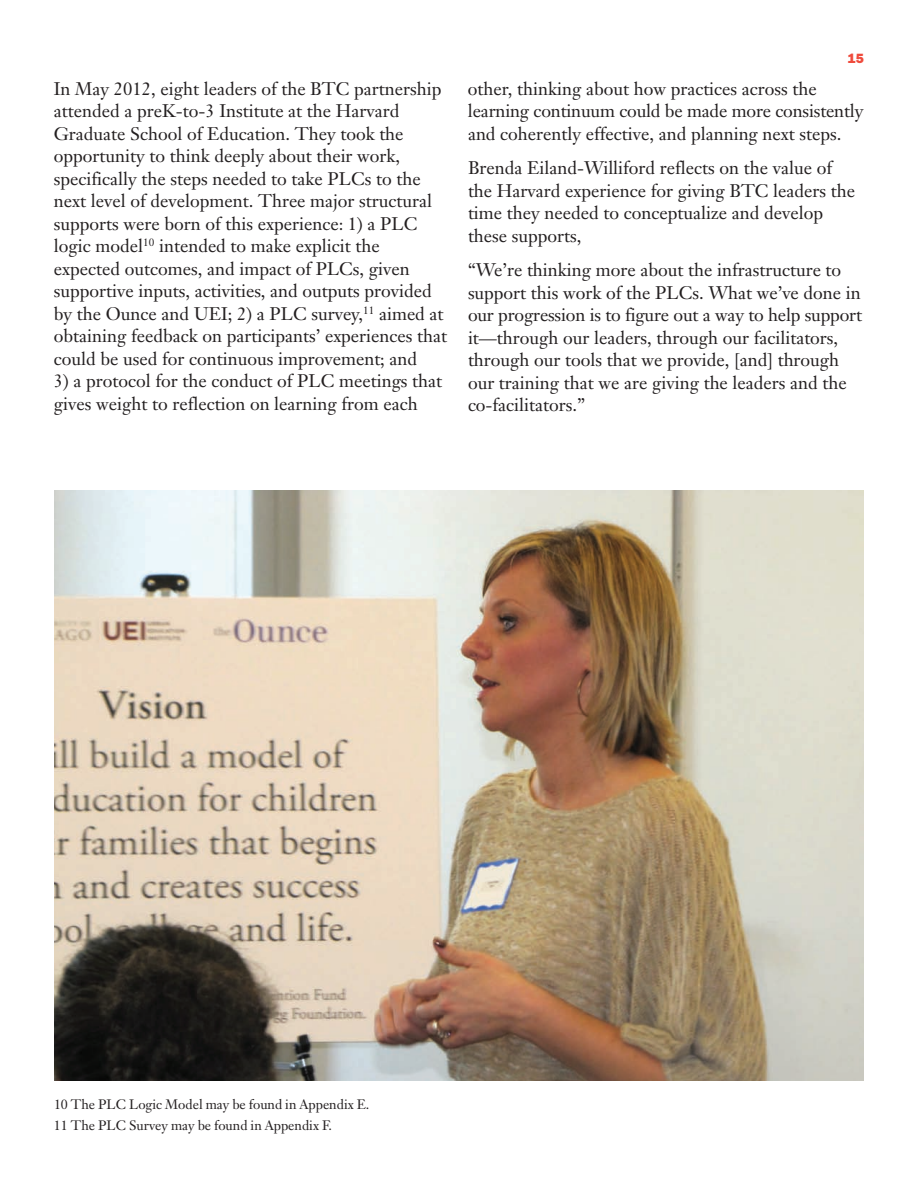
<style>
.page{position:relative;width:918px;height:1188px;background:#fff}
.page>*{position:absolute;margin:0;border:0;box-sizing:border-box;transform-origin:0 0}
.t1{font:18px/22.5px "Janson Text";color:#231f20}
.t2{font:13.5px/21px "Janson Text";color:#231f20}
.t3{font:800 13.5px "Franklin Gothic";color:#ef4b3d}
</style>
<div class="page">
<img style="left:54px;top:491px;width:810px;height:590px">
<p class="t1" style="left:54px;top:79px;width:395px">In May 2012, eight leaders of the BTC partnership attended a preK-to-3 Institute at the Harvard Graduate School of Education. They took the opportunity to think deeply about their work, specifically the steps needed to take PLCs to the next level of development. Three major structural supports were born of this experience: 1) a PLC logic model<sup>10</sup> intended to make explicit the expected outcomes, and impact of PLCs, given supportive inputs, activities, and outputs provided by the Ounce and UEI; 2) a PLC survey,<sup>11</sup> aimed at obtaining feedback on participants’ experiences that could be used for continuous improvement; and</p>
<p class="t1" style="left:54px;top:372px;width:390px">3) a protocol for the conduct of PLC meetings that gives weight to reflection on learning from each</p>
<p class="t3" style="left:848px;top:51px;width:18px">15</p>
<p class="t1" style="left:468px;top:79px;width:397px">other, thinking about how practices across the learning continuum could be made more consistently and coherently effective, and planning next steps.</p>
<p class="t1" style="left:468px;top:159px;width:389px">Brenda Eiland-Williford reflects on the value of the Harvard experience for giving BTC leaders the time they needed to conceptualize and develop these supports,</p>
<p class="t1" style="left:468px;top:261px;width:396px">“We’re thinking more about the infrastructure to support this work of the PLCs. What we’ve done in our progression is to figure out a way to help support it—through our leaders, through our facilitators, through our tools that we provide, [and] through our training that we are giving the leaders and the co-facilitators.”</p>
<p class="t2" style="left:54px;top:1096px;width:317px">10 The PLC Logic Model may be found in Appendix E.<br>11 The PLC Survey may be found in Appendix F.</p>
</div>
